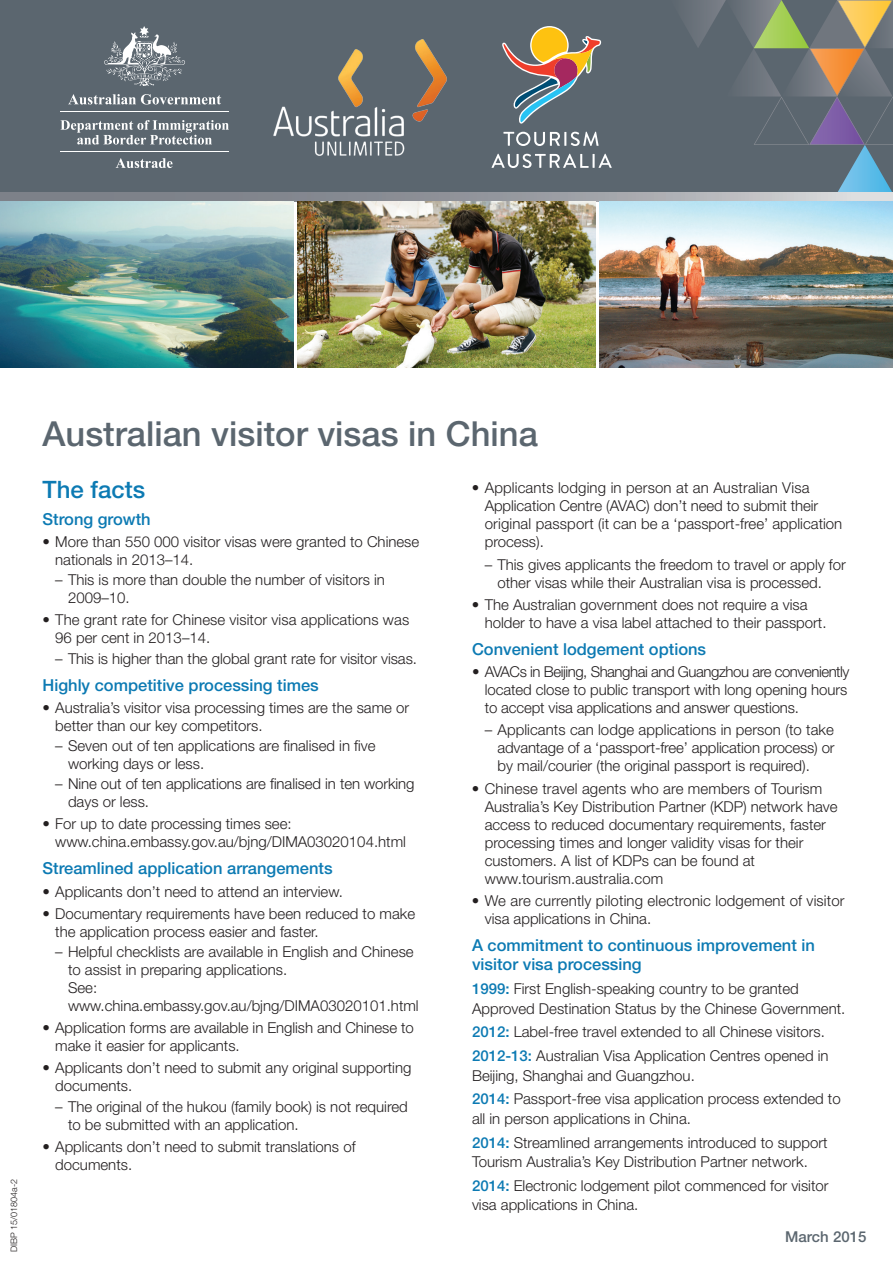
<style>
.page{position:relative;width:893px;height:1263px;background:#fff}
.page>*{position:absolute;margin:0;border:0;box-sizing:border-box;transform-origin:0 0}
.t1{font:500 34.5px "Helvetica Neue LT Std";color:#5b666f}
.t2{font:500 24px "Helvetica Neue LT Std";color:#0c7ab3}
.t3{font:500 16.5px/19.5px "Helvetica Neue LT Std";color:#0c7ab3}
.t4{font:300 15px/18px "Helvetica Neue LT Std";color:#231f20}
.t5{font:500 15px "Helvetica Neue LT Std";color:#5b666f}
.t6{font:300 9px "Helvetica Neue LT Std";color:#231f20}
.s1{font-weight:500;color:#0c7ab3}
</style>
<div class="page">
<div style="left:0;top:0;width:893px;height:192px;background:#5b666f"></div>
<svg style="left:687px;top:0;width:206px;height:192px"></svg>
<svg style="left:0;top:192px;width:893px;height:10px;background:#9da2a7"></svg>
<svg style="left:68px;top:94px;width:153px;height:11px"></svg>
<hr style="left:60px;top:111px;width:169px;height:1px;background:#fff">
<hr style="left:60px;top:151px;width:169px;height:1px;background:#fff">
<svg style="left:104px;top:26px;width:81px;height:60px"></svg>
<svg style="left:60px;top:120px;width:169px;height:25px"></svg>
<svg style="left:116px;top:158px;width:57px;height:10px"></svg>
<img style="left:273px;top:39px;width:174px;height:117px">
<svg style="left:492px;top:154px;width:120px;height:14px"></svg>
<svg style="left:503px;top:132px;width:96px;height:14px"></svg>
<svg style="left:502px;top:26px;width:99px;height:98px"></svg>
<img style="left:0;top:202px;width:293px;height:166px">
<img style="left:298px;top:202px;width:297px;height:166px">
<img style="left:600px;top:202px;width:293px;height:166px">
<p class="t6" style="left:8px;top:1252px;width:75px;rotate:-90deg">DIBP 15/01804a-2</p>
<h1 class="t1" style="left:43px;top:413px;width:497px">Australian visitor visas in China</h1>
<h2 class="t2" style="left:43px;top:475px;width:104px">The facts</h2>
<p class="t3" style="left:43px;top:509px;width:110px">Strong growth</p>
<p class="t4" style="left:55px;top:532px;width:366px;text-indent:-13px">• More than 550 000 visitor visas were granted to Chinese nationals in 2013–14.</p>
<p class="t4" style="left:68px;top:571px;width:318px;text-indent:-13px">– This is more than double the number of visitors in<br>2009–10.</p>
<p class="t4" style="left:55px;top:611px;width:355px;text-indent:-13px">• The grant rate for Chinese visitor visa applications was<br>96 per cent in 2013–14.</p>
<p class="t4" style="left:55px;top:649px;width:363px">– This is higher than the global grant rate for visitor visas.</p>
<p class="t3" style="left:43px;top:675px;width:278px">Highly competitive processing times</p>
<p class="t4" style="left:55px;top:698px;width:355px;text-indent:-13px">• Australia’s visitor visa processing times are the same or better than our key competitors.</p>
<p class="t4" style="left:68px;top:736px;width:309px;text-indent:-13px">– Seven out of ten applications are finalised in five working days or less.</p>
<p class="t4" style="left:68px;top:774px;width:348px;text-indent:-13px">– Nine out of ten applications are finalised in ten working days or less.</p>
<p class="t4" style="left:55px;top:815px;width:352px;text-indent:-13px">• For up to date processing times see: www.china.embassy.gov.au/bjng/DIMA03020104.html</p>
<p class="t3" style="left:43px;top:858px;width:292px">Streamlined application arrangements</p>
<p class="t4" style="left:43px;top:882px;width:302px">• Applicants don’t need to attend an interview.</p>
<p class="t4" style="left:55px;top:904px;width:361px;text-indent:-13px">• Documentary requirements have been reduced to make the application process easier and faster.</p>
<p class="t4" style="left:68px;top:942px;width:352px;text-indent:-13px">– Helpful checklists are available in English and Chinese to assist in preparing applications.<br>See: www.china.embassy.gov.au/bjng/DIMA03020101.html</p>
<p class="t4" style="left:55px;top:1018px;width:360px;text-indent:-13px">• Application forms are available in English and Chinese to make it easier for applicants.</p>
<p class="t4" style="left:55px;top:1059px;width:358px;text-indent:-13px">• Applicants don’t need to submit any original supporting documents.</p>
<p class="t4" style="left:68px;top:1097px;width:341px;text-indent:-13px">– The original of the hukou (family book) is not required to be submitted with an application.</p>
<p class="t4" style="left:55px;top:1137px;width:302px;text-indent:-13px">• Applicants don’t need to submit translations of documents.</p>
<p class="t4" style="left:485px;top:479px;width:359px;text-indent:-13px">• Applicants lodging in person at an Australian Visa Application Centre (AVAC) don’t need to submit their original passport (it can be a ‘passport-free’ application process).</p>
<p class="t4" style="left:497px;top:555px;width:350px;text-indent:-13px">– This gives applicants the freedom to travel or apply for other visas while their Australian visa is processed.</p>
<p class="t4" style="left:485px;top:595px;width:343px;text-indent:-13px">• The Australian government does not require a visa holder to have a visa label attached to their passport.</p>
<p class="t3" style="left:472px;top:639px;width:236px">Convenient lodgement options</p>
<p class="t4" style="left:485px;top:662px;width:366px;text-indent:-13px">• AVACs in Beijing, Shanghai and Guangzhou are conveniently located close to public transport with long opening hours to accept visa applications and answer questions.</p>
<p class="t4" style="left:497px;top:721px;width:339px;text-align:justify;text-indent:-13px">– Applicants can lodge applications in person (to take advantage of a ‘passport-free’ application process) or by mail/courier (the original passport is required).</p>
<p class="t4" style="left:485px;top:779px;width:354px;text-indent:-13px">• Chinese travel agents who are members of Tourism Australia’s Key Distribution Partner (KDP) network have access to reduced documentary requirements, faster processing times and longer validity visas for their customers. A list of KDPs can be found at www.tourism.australia.com</p>
<p class="t4" style="left:485px;top:891px;width:361px;text-indent:-13px">• We are currently piloting electronic lodgement of visitor visa applications in China.</p>
<p class="t3" style="left:472px;top:935px;width:344px">A commitment to continuous improvement in visitor visa processing</p>
<p class="t4" style="left:472px;top:979px;width:375px;line-height:19.5px"><span class="s1">1999:</span> First English-speaking country to be granted<br>Approved Destination Status by the Chinese Government.</p>
<p class="t4" style="left:472px;top:1020px;width:358px;line-height:23.7px"><span class="s1">2012:</span> Label-free travel extended to all Chinese visitors.<br><span class="s1">2012-13:</span> Australian Visa Application Centres opened in</p>
<p class="t4" style="left:472px;top:1063px;width:370px;line-height:23.7px">Beijing, Shanghai and Guangzhou.<br><span class="s1">2014:</span> Passport-free visa application process extended to</p>
<p class="t4" style="left:472px;top:1106px;width:357px;line-height:23.7px">all in person applications in China.<br><span class="s1">2014:</span> Streamlined arrangements introduced to support</p>
<p class="t4" style="left:472px;top:1149px;width:358px;line-height:23.7px">Tourism Australia’s Key Distribution Partner network.<br><span class="s1">2014:</span> Electronic lodgement pilot commenced for visitor</p>
<p class="t4" style="left:472px;top:1196px;width:168px">visa applications in China.</p>
<p class="t5" style="left:785px;top:1227px;width:83px">March 2015</p>
</div>
